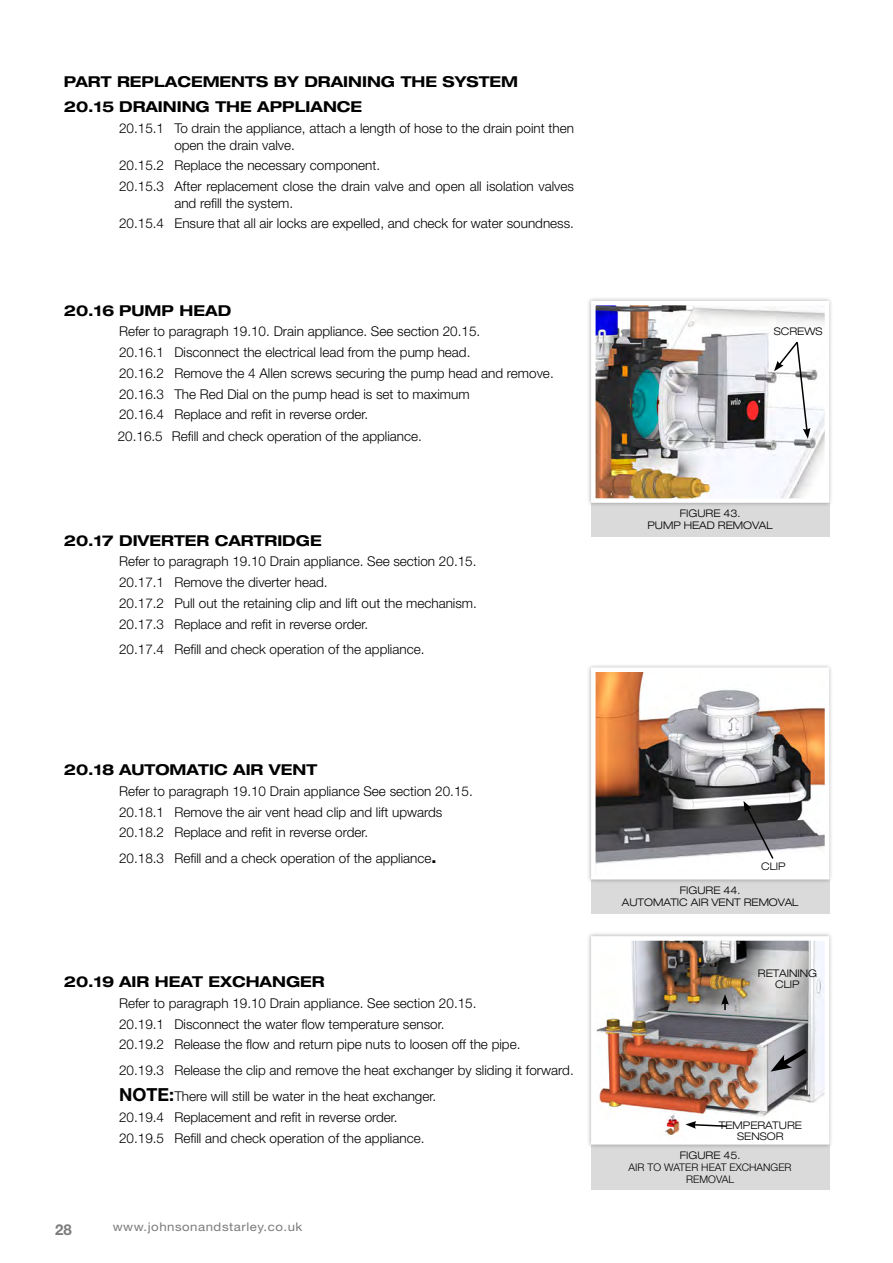
<style>
.page{position:relative;width:893px;height:1263px;background:#fff}
.page>*{position:absolute;margin:0;border:0;box-sizing:border-box;transform-origin:0 0}
.SUB_HEADING{font:700 expanded 15px "Helvetica Neue LT Std";color:#000}
.t1{font:700 15px "Helvetica Neue LT Std";color:#7c7b7b}
.t2{font:300 13.5px/16.5px "Helvetica Neue LT Std";color:#000}
.t3{font:12px "Helvetica Neue LT Std";letter-spacing:.04em;color:#7c7b7b;scale:1.1 1}
.t4{font:300 expanded 10.5px/10.5px "Helvetica Neue LT Std";color:#000;text-align:center}
.t5{font:300 10.5px/12px "Helvetica Neue LT Std";color:#000;text-align:center}
.s1{font-weight:700;font-size:18px}
</style>
<div class="page">
<div style="left:591px;top:1144px;width:238px;height:45px;background:#dadada"></div>
<div style="left:586px;top:931px;width:248px;height:218px;background:#000;opacity:.3"></div>
<img style="left:596px;top:941px;width:228px;height:198px">
<svg style="left:721px;top:994px;width:8px;height:16px"></svg>
<svg style="left:685px;top:1121px;width:43px;height:8px"></svg>
<svg style="left:770px;top:1044px;width:42px;height:27px"></svg>
<div style="left:591px;top:503px;width:238px;height:34px;background:#dadada"></div>
<div style="left:591px;top:879px;width:238px;height:34px;background:#dadada"></div>
<div style="left:586px;top:296px;width:248px;height:211px;background:#000;opacity:.3"></div>
<img style="left:596px;top:306px;width:228px;height:192px">
<div style="left:591px;top:301px;width:238px;height:202px;border:4px solid #fff"></div>
<div style="left:586px;top:663px;width:248px;height:221px;background:#000;opacity:.3"></div>
<img style="left:596px;top:672px;width:228px;height:202px">
<div style="left:591px;top:667px;width:238px;height:212px;border:4px solid #fff"></div>
<svg style="left:774px;top:340px;width:36px;height:99px"></svg>
<svg style="left:743px;top:801px;width:32px;height:59px"></svg>
<p class="SUB_HEADING" style="left:64px;top:72px;width:456px">PART REPLACEMENTS BY DRAINING THE SYSTEM</p>
<p class="SUB_HEADING" style="left:64px;top:97px;width:300px">20.15 DRAINING THE APPLIANCE</p>
<p class="t2" style="left:174px;top:120px;width:401px;text-indent:-55px">20.15.1 To drain the appliance, attach a length of hose to the drain point then open the drain valve.</p>
<p class="t2" style="left:119px;top:157px;width:263px">20.15.2 Replace the necessary component.</p>
<p class="t2" style="left:174px;top:178px;width:401px;text-indent:-55px">20.15.3 After replacement close the drain valve and open all isolation valves and refill the system.</p>
<p class="t2" style="left:119px;top:215px;width:456px">20.15.4 Ensure that all air locks are expelled, and check for water soundness.</p>
<p class="SUB_HEADING" style="left:64px;top:301px;width:169px">20.16 PUMP HEAD</p>
<p class="t2" style="left:119px;top:323px;width:363px">Refer to paragraph 19.10. Drain appliance. See section 20.15.</p>
<p class="t2" style="left:119px;top:344px;width:353px">20.16.1 Disconnect the electrical lead from the pump head.</p>
<p class="t2" style="left:119px;top:364px;width:436px">20.16.2 Remove the 4 Allen screws securing the pump head and remove.</p>
<p class="t2" style="left:119px;top:385px;width:352px">20.16.3 The Red Dial on the pump head is set to maximum</p>
<p class="t2" style="left:119px;top:406px;width:251px">20.16.4 Replace and refit in reverse order.</p>
<p class="t2" style="left:118px;top:428px;width:306px">20.16.5 Refill and check operation of the appliance.</p>
<p class="SUB_HEADING" style="left:64px;top:531px;width:259px">20.17 DIVERTER CARTRIDGE</p>
<p class="t2" style="left:119px;top:553px;width:359px">Refer to paragraph 19.10 Drain appliance. See section 20.15.</p>
<p class="t2" style="left:119px;top:574px;width:210px">20.17.1 Remove the diverter head.</p>
<p class="t2" style="left:119px;top:594px;width:359px">20.17.2 Pull out the retaining clip and lift out the mechanism.</p>
<p class="t2" style="left:119px;top:615px;width:251px">20.17.3 Replace and refit in reverse order.</p>
<p class="t2" style="left:119px;top:641px;width:307px">20.17.4 Refill and check operation of the appliance.</p>
<p class="SUB_HEADING" style="left:64px;top:760px;width:255px">20.18 AUTOMATIC AIR VENT</p>
<p class="t2" style="left:119px;top:783px;width:355px">Refer to paragraph 19.10 Drain appliance See section 20.15.</p>
<p class="t2" style="left:119px;top:803px;width:325px">20.18.1 Remove the air vent head clip and lift upwards</p>
<p class="t2" style="left:119px;top:824px;width:251px">20.18.2 Replace and refit in reverse order.</p>
<p class="t2" style="left:119px;top:850px;width:319px">20.18.3 Refill and a check operation of the appliance<span class="s1">.</span></p>
<p class="SUB_HEADING" style="left:64px;top:972px;width:262px">20.19 AIR HEAT EXCHANGER</p>
<p class="t2" style="left:119px;top:994px;width:359px">Refer to paragraph 19.10 Drain appliance. See section 20.15.</p>
<p class="t2" style="left:119px;top:1015px;width:327px">20.19.1 Disconnect the water flow temperature sensor.</p>
<p class="t2" style="left:119px;top:1036px;width:403px">20.19.2 Release the flow and return pipe nuts to loosen off the pipe.</p>
<p class="t2" style="left:119px;top:1062px;width:456px">20.19.3 Release the clip and remove the heat exchanger by sliding it forward.</p>
<p class="t2" style="left:119px;top:1088px;width:319px"><span class="s1">NOTE:</span>There will still be water in the heat exchanger.</p>
<p class="t2" style="left:119px;top:1108px;width:280px">20.19.4 Replacement and refit in reverse order.</p>
<p class="t2" style="left:119px;top:1129px;width:307px">20.19.5 Refill and check operation of the appliance.</p>
<p class="t1" style="left:55px;top:1220px;width:18px">28</p>
<p class="t3" style="left:113px;top:1220px;width:174px">www.johnsonandstarley.co.uk</p>
<p class="t4" style="left:774px;top:326px;width:50px">SCREWS</p>
<p class="t4" style="left:680px;top:508px;width:62px">FIGURE 43.</p>
<p class="t4" style="left:647px;top:520px;width:127px">PUMP HEAD REMOVAL</p>
<p class="t4" style="left:761px;top:860px;width:26px">CLIP</p>
<p class="t4" style="left:680px;top:885px;width:62px">FIGURE 44.</p>
<p class="t4" style="left:622px;top:897px;width:178px">AUTOMATIC AIR VENT REMOVAL</p>
<p class="t4" style="left:758px;top:968px;width:61px">RETAINING<br>CLIP</p>
<p class="t4" style="left:719px;top:1120px;width:85px">TEMPERATURE<br>SENSOR</p>
<p class="t4" style="left:680px;top:1150px;width:62px">FIGURE 45.</p>
<p class="t5" style="left:629px;top:1161px;width:164px">AIR TO WATER HEAT EXCHANGER<br>REMOVAL</p>
</div>
